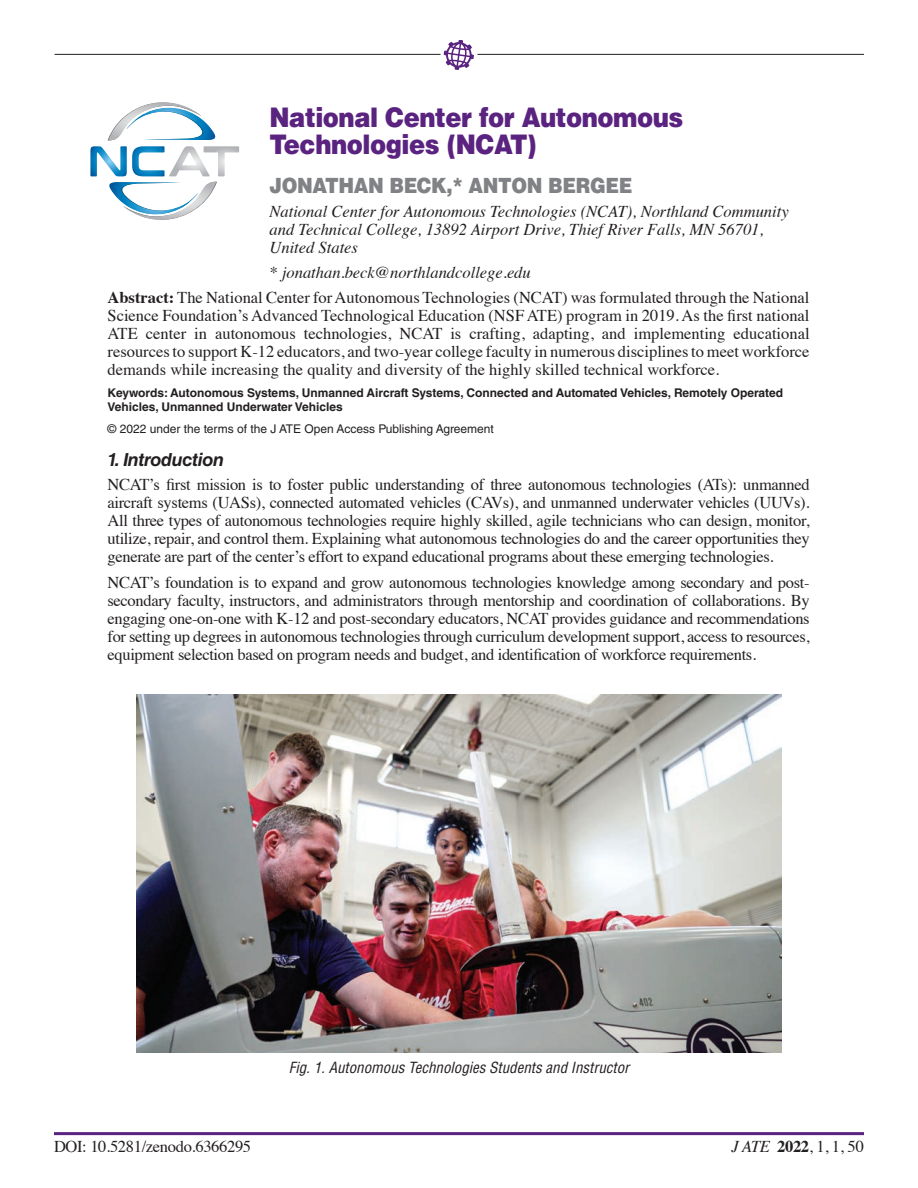
<style>
.page{position:relative;width:918px;height:1188px;background:#fff}
.page>*{position:absolute;margin:0;border:0;box-sizing:border-box;transform-origin:0 0}
.Main_HeadLine{font:900 27px/27px "Helvetica LT Std";letter-spacing:-.02em;color:#5b2380;scale:.9 1}
._02__Author{font:900 21px "Helvetica LT Std";letter-spacing:-.02em;color:#808285;scale:.9 1}
.SubHead{font:italic 700 18px "Helvetica LT Std";letter-spacing:-.02em;color:#231f20}
.Body_Copy{font:16.5px/18px "Times";letter-spacing:-.02em;color:#231f20;text-align:justify}
.Department{font:italic 16.5px/18px "Times";color:#231f20}
.t1{font:italic condensed 15px "Helvetica LT Std";color:#231f20}
.Keywords{font:700 12px/14.4px "Helvetica LT Std";color:#231f20}
._07__Copyright{font:12px "Helvetica LT Std";color:#231f20}
.s1{font-weight:700}
.s2{font-style:italic}
</style>
<div class="page">
<hr style="left:54px;top:1132px;width:810px;height:3px;background:#5b2380">
<hr style="left:55px;top:54px;width:809px;height:1px;background:#231f20">
<div style="left:441px;top:39px;width:36px;height:33px;background:#fff"></div>
<svg style="left:444px;top:40px;width:30px;height:30px"></svg>
<img style="left:137px;top:694px;width:644px;height:359px">
<svg style="left:90px;top:102px;width:149px;height:118px"></svg>
<p class="Main_HeadLine" style="left:270px;top:104px;width:461px">National Center for Autonomous<br>Technologies (NCAT)</p>
<p class="_02__Author" style="left:270px;top:172px;width:405px">JONATHAN BECK,* ANTON BERGEE</p>
<p class="Department" style="left:270px;top:202px;width:521px">National Center for Autonomous Technologies (NCAT), Northland Community and Technical College, 13892 Airport Drive, Thief River Falls, MN 56701,<br>United States</p>
<p class="Department" style="left:270px;top:262px;width:263px">* jonathan.beck@northlandcollege.edu</p>
<p class="Body_Copy" style="left:108px;top:287px;width:704px"><span class="s1">Abstract:</span> The National Center for Autonomous Technologies (NCAT) was formulated through the National Science Foundation’s Advanced Technological Education (NSF ATE) program in 2019. As the first national ATE center in autonomous technologies, NCAT is crafting, adapting, and implementing educational resources to support K-12 educators, and two-year college faculty in numerous disciplines to meet workforce demands while increasing the quality and diversity of the highly skilled technical workforce.</p>
<p class="Keywords" style="left:108px;top:385px;width:677px">Keywords: Autonomous Systems, Unmanned Aircraft Systems, Connected and Automated Vehicles, Remotely Operated<br>Vehicles, Unmanned Underwater Vehicles</p>
<p class="_07__Copyright" style="left:108px;top:421px;width:388px">© 2022 under the terms of the J ATE Open Access Publishing Agreement</p>
<p class="SubHead" style="left:108px;top:448px;width:118px">1. Introduction</p>
<p class="Body_Copy" style="left:108px;top:474px;width:704px">NCAT’s first mission is to foster public understanding of three autonomous technologies (ATs): unmanned aircraft systems (UASs), connected automated vehicles (CAVs), and unmanned underwater vehicles (UUVs).<br>All three types of autonomous technologies require highly skilled, agile technicians who can design, monitor, utilize, repair, and control them. Explaining what autonomous technologies do and the career opportunities they generate are part of the center’s effort to expand educational programs about these emerging technologies.</p>
<p class="Body_Copy" style="left:108px;top:573px;width:704px">NCAT’s foundation is to expand and grow autonomous technologies knowledge among secondary and post&shy;secondary faculty, instructors, and administrators through mentorship and coordination of collaborations. By engaging one-on-one with K-12 and post-secondary educators, NCAT provides guidance and recommendations for setting up degrees in autonomous technologies through curriculum development support, access to resources, equipment selection based on program needs and budget, and identification of workforce requirements.</p>
<p class="t1" style="left:289px;top:1059px;width:342px">Fig. 1. Autonomous Technologies Students and Instructor</p>
<p class="Body_Copy" style="left:54px;top:1136px;width:199px">DOI: 10.5281/zenodo.6366295</p>
<p class="Body_Copy" style="left:731px;top:1136px;width:134px"><span class="s2">J ATE</span> <span class="s1">2022</span>, 1, 1, 50</p>
</div>
